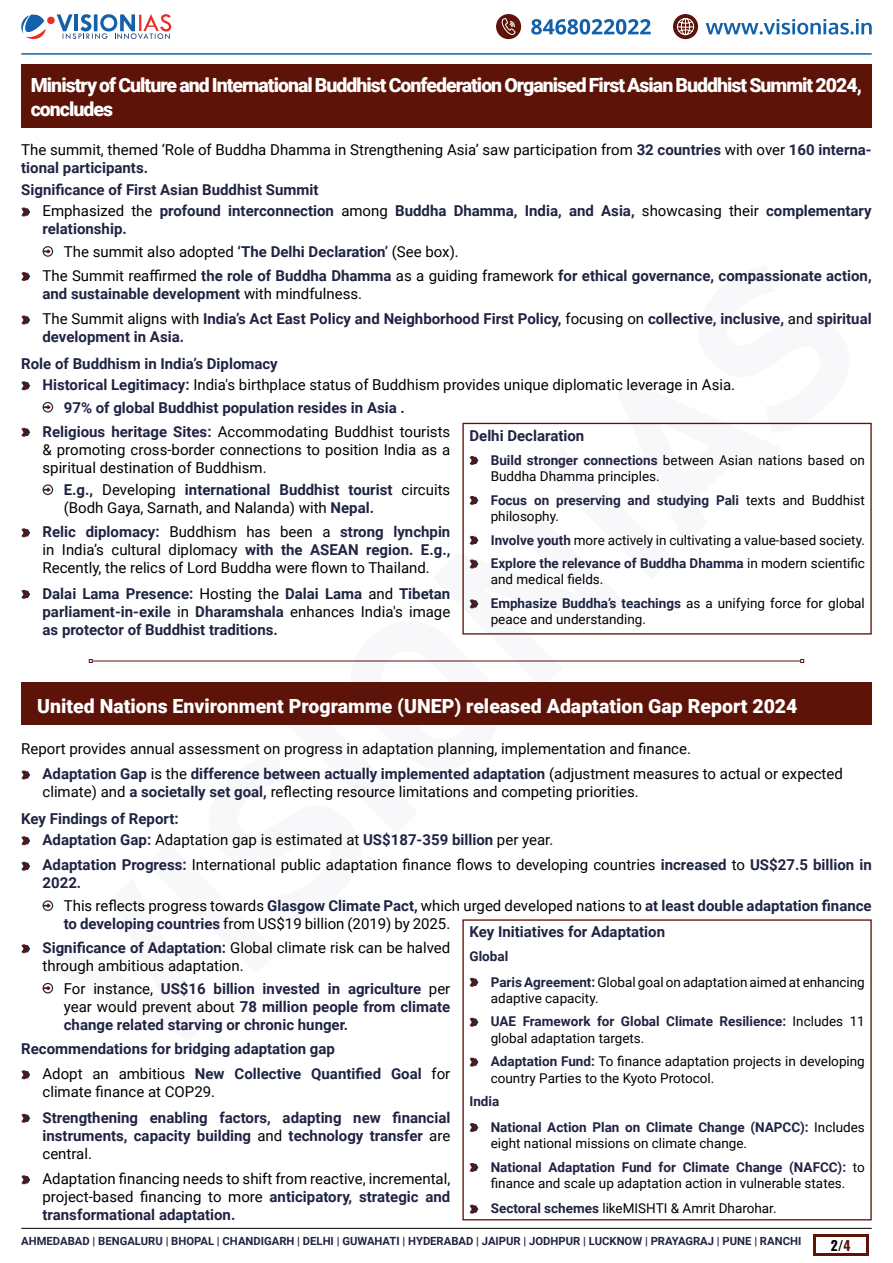
<style>
.page{position:relative;width:893px;height:1263px;background:#fff}
.page>*{position:absolute;margin:0;border:0;box-sizing:border-box;transform-origin:0 0}
.t1{font:900 19.5px/23.4px "Roboto";letter-spacing:-.05em;color:#fff}
.t2{font:900 19.5px "Roboto";color:#fff}
.t3{font:15px/18px "Roboto";color:#000}
.t4{font:700 15px/18px "Roboto";color:#202443}
.t5{font:13.5px/23.7px "Roboto";color:#000}
.t6{font:700 13.5px/23.7px "Roboto";color:#202443}
.t7{font:13.5px "Oswald";color:#000}
.t8{font:700 11.25px "Roboto";color:#202443}
.s1{font-weight:700;color:#202443}
.s2{font-weight:400;color:#000}
.s3{color:#5d1308}
</style>
<div class="page">
<svg style="left:21px;top:208px;width:9px;height:8px"></svg>
<svg style="left:43px;top:246px;width:10px;height:11px"></svg>
<svg style="left:21px;top:272px;width:9px;height:9px"></svg>
<svg style="left:21px;top:316px;width:9px;height:8px"></svg>
<svg style="left:21px;top:381px;width:9px;height:9px"></svg>
<svg style="left:21px;top:428px;width:9px;height:9px"></svg>
<svg style="left:21px;top:528px;width:9px;height:9px"></svg>
<svg style="left:21px;top:590px;width:9px;height:9px"></svg>
<svg style="left:21px;top:770px;width:9px;height:9px"></svg>
<svg style="left:21px;top:836px;width:9px;height:9px"></svg>
<svg style="left:21px;top:862px;width:9px;height:9px"></svg>
<svg style="left:21px;top:944px;width:9px;height:9px"></svg>
<svg style="left:21px;top:1070px;width:9px;height:9px"></svg>
<svg style="left:21px;top:1114px;width:9px;height:9px"></svg>
<svg style="left:21px;top:1175px;width:9px;height:9px"></svg>
<div style="left:21px;top:64px;width:851px;height:64px;background:#5d1308"></div>
<div style="left:21px;top:682px;width:851px;height:42px;background:#5d1308"></div>
<div style="left:462px;top:919px;width:410px;height:301px;background:#fff;border:1px solid #5d1308"></div>
<svg style="left:469px;top:1058px;width:9px;height:8px"></svg>
<svg style="left:469px;top:1123px;width:9px;height:9px"></svg>
<svg style="left:469px;top:1163px;width:9px;height:9px"></svg>
<svg style="left:469px;top:1205px;width:9px;height:8px"></svg>
<svg style="left:43px;top:401px;width:808px;height:640px"></svg>
<hr style="left:21px;top:1228px;width:851px;height:1px;background:#000">
<div style="left:813px;top:1234px;width:55px;height:22px;background:#5d1308"></div>
<div style="left:816px;top:1237px;width:49px;height:16px;background:#fff"></div>
<svg style="left:21px;top:14px;width:25px;height:25px"></svg>
<svg style="left:57px;top:14px;width:114px;height:25px"></svg>
<div style="left:47px;top:17px;width:8px;height:7px;background:#e82e26;border-radius:50%"></div>
<svg style="left:531px;top:19px;width:120px;height:16px"></svg>
<svg style="left:706px;top:19px;width:166px;height:16px"></svg>
<div style="left:496px;top:14px;width:25px;height:25px;background:#5d1308;border-radius:50%"></div>
<svg style="left:501px;top:18px;width:15px;height:17px"></svg>
<div style="left:673px;top:14px;width:25px;height:25px;background:#5d1308;border-radius:50%"></div>
<svg style="left:676px;top:18px;width:19px;height:17px"></svg>
<hr style="left:21px;top:53px;width:851px;height:2px;background:#1461ab">
<h1 class="t1" style="left:31px;top:73px;width:833px">Ministry of Culture and International Buddhist Confederation Organised First Asian Buddhist Summit 2024, concludes</h1>
<p class="t3" style="left:21px;top:140px;width:852px">The summit, themed ‘Role of Buddha Dhamma in Strengthening Asia’ saw participation from <span class="s1">32 countries</span> with over <span class="s1">160 interna&shy;tional participants.</span></p>
<p class="t4" style="left:43px;top:179px;width:831px;line-height:21px;text-indent:-21px">Significance of First Asian Buddhist Summit<br><span class="s2">Emphasized the</span> profound interconnection <span class="s2">among</span> Buddha Dhamma, India, and Asia, <span class="s2">showcasing their</span> complementary</p>
<p class="t4" style="left:64px;top:217px;width:397px;line-height:22.5px;text-indent:-21px">relationship.<br><span class="s2">The summit also adopted</span> ‘The Delhi Declaration’ <span class="s2">(See box).</span></p>
<p class="t4" style="left:43px;top:266px;width:831px"><span class="s2">The Summit reaffirmed</span> the role of Buddha Dhamma <span class="s2">as a guiding framework</span> for ethical governance, compassionate action, and sustainable development <span class="s2">with mindfulness.</span></p>
<p class="t4" style="left:43px;top:309px;width:831px"><span class="s2">The Summit aligns with</span> India’s Act East Policy and Neighborhood First Policy, <span class="s2">focusing on</span> collective, inclusive, <span class="s2">and</span> spiritual development in Asia.</p>
<p class="t3" style="left:43px;top:353px;width:694px;line-height:21px;text-indent:-21px"><span class="s1">Role of Buddhism in India’s Diplomacy<br>Historical Legitimacy:</span> India's birthplace status of Buddhism provides unique diplomatic leverage in Asia.</p>
<p class="t4" style="left:43px;top:395px;width:409px;line-height:24px;text-indent:21px">97% of global Buddhist population resides in Asia .<br>Religious heritage Sites: <span class="s2">Accommodating Buddhist tourists</span></p>
<p class="t3" style="left:43px;top:440px;width:409px">&amp; promoting cross-border connections to position India as a spiritual destination of Buddhism.</p>
<p class="t3" style="left:64px;top:480px;width:388px"><span class="s1">E.g.,</span> Developing <span class="s1">international Buddhist tourist</span> circuits (Bodh Gaya, Sarnath, and Nalanda) with <span class="s1">Nepal.</span></p>
<p class="t3" style="left:43px;top:522px;width:409px;text-align:justify"><span class="s1">Relic diplomacy:</span> Buddhism has been a <span class="s1">strong lynchpin </span>in India’s cultural diplomacy <span class="s1">with the ASEAN region. E.g., </span>Recently, the relics of Lord Buddha were flown to Thailand.</p>
<p class="t4" style="left:43px;top:584px;width:409px;text-align:justify">Dalai Lama Presence: <span class="s2">Hosting the</span> Dalai Lama <span class="s2">and</span> Tibetan parliament-in-exile <span class="s2">in</span> Dharamshala <span class="s2">enhances India's image </span>as protector of Buddhist traditions.</p>
<p class="t4" style="left:469px;top:426px;width:116px">Delhi Declaration</p>
<p class="t5" style="left:491px;top:451px;width:376px;line-height:16.2px"><span class="s1">Build stronger connections</span> between Asian nations based on<br>Buddha Dhamma principles.</p>
<p class="t6" style="left:491px;top:491px;width:376px;line-height:16.2px">Focus on preserving and studying Pali <span class="s2">texts and Buddhist philosophy.</span></p>
<p class="t5" style="left:491px;top:527px;width:376px"><span class="s1">Involve youth</span> more actively in cultivating a value-based society.<br><span class="s1">Explore the relevance of Buddha Dhamma</span> in modern scientific</p>
<p class="t5" style="left:491px;top:567px;width:376px">and medical fields.<br><span class="s1">Emphasize Buddha’s teachings</span> as a unifying force for global</p>
<p class="t5" style="left:491px;top:607px;width:157px">peace and understanding.</p>
<h1 class="t2" style="left:37px;top:692px;width:762px">United Nations Environment Programme (UNEP) released Adaptation Gap Report 2024</h1>
<p class="t3" style="left:43px;top:735px;width:802px;line-height:25.5px;text-indent:-21px">Report provides annual assessment on progress in adaptation planning, implementation and finance.<br><span class="s1">Adaptation Gap</span> is the <span class="s1">difference between actually implemented adaptation</span> (adjustment measures to actual or expected</p>
<p class="t3" style="left:21px;top:778px;width:619px;line-height:26.7px;text-indent:21px">climate) and <span class="s1">a societally set goal,</span> reflecting resource limitations and competing priorities.<br><span class="s1">Key Findings of Report:</span></p>
<p class="t3" style="left:43px;top:826px;width:831px;line-height:25.5px"><span class="s1">Adaptation Gap:</span> Adaptation gap is estimated at <span class="s1">US$187-359 billion</span> per year.<br><span class="s1">Adaptation Progress:</span> International public adaptation finance flows to developing countries <span class="s1">increased</span> to <span class="s1">US$27.5 billion in</span></p>
<p class="t3" style="left:64px;top:871px;width:809px;line-height:22.5px;text-indent:-21px"><span class="s1">2022.<br></span>This reflects progress towards <span class="s1">Glasgow Climate Pact,</span> which urged developed nations to <span class="s1">at least double adaptation finance</span></p>
<p class="t3" style="left:43px;top:911px;width:409px;line-height:24px;text-align:right"><span class="s1">to developing countries</span> from US$19 billion (2019) by 2025.<br><span class="s1">Significance of Adaptation:</span> Global climate risk can be halved</p>
<p class="t3" style="left:64px;top:954px;width:388px;line-height:22.5px;text-indent:-21px">through ambitious adaptation.<br>For instance, <span class="s1">US$16 billion invested in agriculture</span> per</p>
<p class="t4" style="left:64px;top:996px;width:388px"><span class="s2">year would prevent about</span> 78 million people from climate change related starving or chronic hunger.</p>
<p class="t4" style="left:43px;top:1035px;width:409px;line-height:25.5px;text-indent:-21px">Recommendations for bridging adaptation gap<br><span class="s2">Adopt an ambitious</span> New Collective Quantified Goal <span class="s2">for</span></p>
<p class="t3" style="left:43px;top:1082px;width:174px">climate finance at COP29.</p>
<p class="t4" style="left:43px;top:1107px;width:409px;text-align:justify">Strengthening enabling factors, adapting new financial instruments, capacity building <span class="s2">and</span> technology transfer <span class="s2">are central.</span></p>
<p class="t3" style="left:43px;top:1169px;width:409px;text-align:justify">Adaptation financing needs to shift from reactive, incremental, project-based financing to more <span class="s1">anticipatory, strategic and transformational adaptation.</span></p>
<p class="t4" style="left:469px;top:922px;width:197px">Key Initiatives for Adaptation</p>
<p class="t5" style="left:491px;top:943px;width:376px;line-height:25.5px;text-indent:-21px"><span class="s1">Global<br>Paris Agreement:</span> Global goal on adaptation aimed at enhancing</p>
<p class="t6" style="left:491px;top:985px;width:376px"><span class="s2">adaptive capacity.<br></span>UAE Framework for Global Climate Resilience: <span class="s2">Includes 11</span></p>
<p class="t5" style="left:491px;top:1025px;width:376px">global adaptation targets.<br><span class="s1">Adaptation Fund:</span> To finance adaptation projects in developing</p>
<p class="t5" style="left:491px;top:1065px;width:225px">country Parties to the Kyoto Protocol.</p>
<p class="t6" style="left:491px;top:1088px;width:376px;line-height:25.5px;text-indent:-21px">India<br>National Action Plan on Climate Change (NAPCC): <span class="s2">Includes</span></p>
<p class="t6" style="left:491px;top:1131px;width:376px"><span class="s2">eight national missions on climate change.<br></span>National Adaptation Fund for Climate Change (NAFCC): <span class="s2">to</span></p>
<p class="t5" style="left:491px;top:1170px;width:356px;line-height:25.5px">finance and scale up adaptation action in vulnerable states.<br><span class="s1">Sectoral schemes</span> likeMISHTI &amp; Amrit Dharohar.</p>
<p class="t7" style="left:831px;top:1233px;width:21px">2/<span class="s3">4</span></p>
<p class="t8" style="left:21px;top:1233px;width:781px">AHMEDABAD | BENGALURU | BHOPAL | CHANDIGARH | DELHI | GUWAHATI | HYDERABAD | JAIPUR | JODHPUR | LUCKNOW | PRAYAGRAJ | PUNE | RANCHI</p>
</div>
